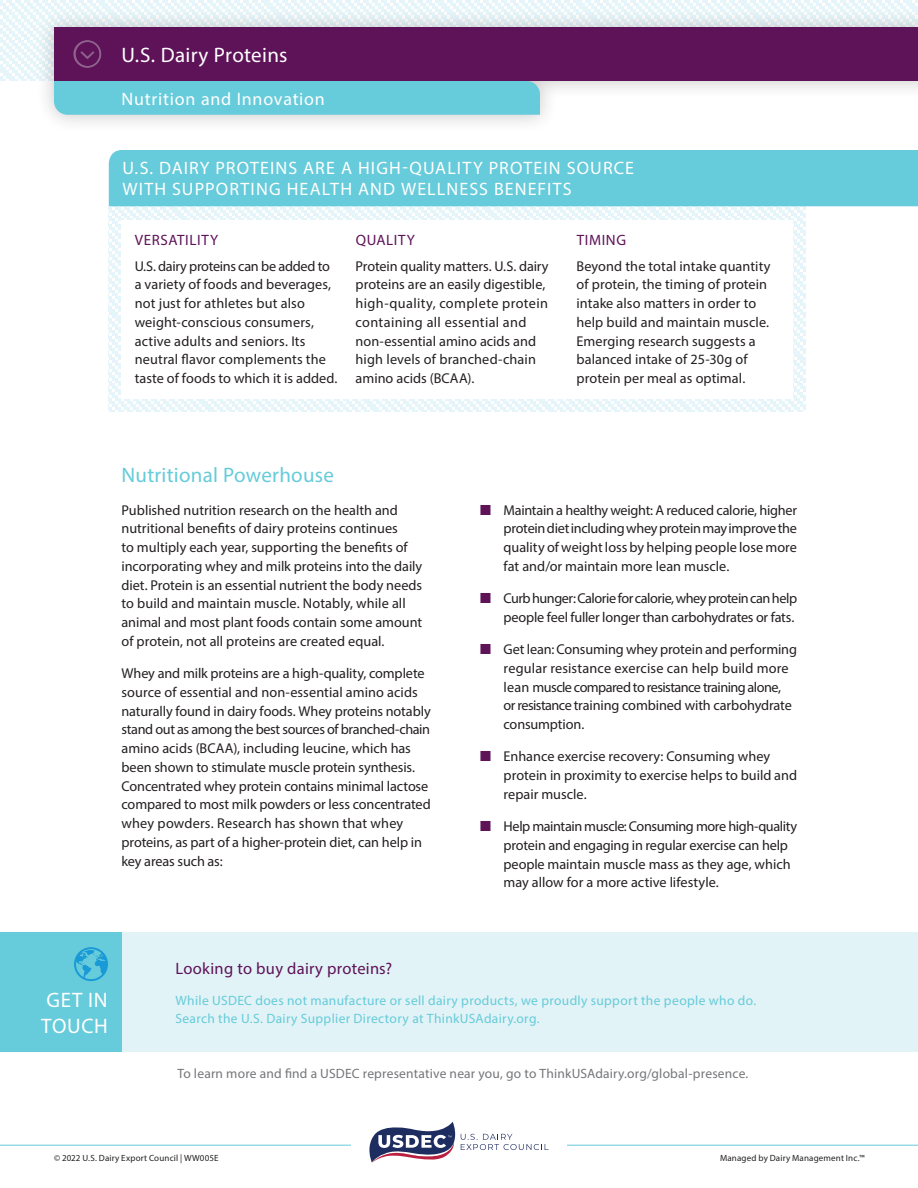
<style>
.page{position:relative;width:918px;height:1188px;background:#fff}
.page>*{position:absolute;margin:0;border:0;box-sizing:border-box;transform-origin:0 0}
.Body_Copy_Level_1_Subheading{font:21px "Myriad Pro";letter-spacing:.01em;color:#66cbda}
.Sheet_Title{font:21px "Myriad Pro";letter-spacing:.015em;color:#fff}
.Subtitle{font:21px/25.5px "Myriad Pro";letter-spacing:.03em;color:#fff}
.Subtitle-2{font:18px/21.6px "Myriad Pro";letter-spacing:.055em;color:#fff}
.Contact_Info_Body_Copy{font:16.5px "Myriad Pro";letter-spacing:.015em;color:#5e1258}
.Body_Copy_Level_2_Subheading{font:15px "Myriad Pro";letter-spacing:.04em;color:#5e1258}
.Body_Copy{font:14.25px/18.8px "Myriad Pro";color:#231f20}
.Body_Copy-2{font:14.25px/18.8px "Myriad Pro";letter-spacing:-.03em;color:#231f20;text-align:right}
.Contact_Info_Body_Copy-2{font:13.5px/18px "Myriad Pro";letter-spacing:.025em;color:#66cbda}
.Contact_Info_Body_Copy-3{font:13.5px "Myriad Pro";letter-spacing:.015em;color:#757679}
.t1{font:9px "Myriad Pro";letter-spacing:.015em;color:#231f20}
.s1{font-family:"Segoe UI";color:#5e1258}
</style>
<div class="page">
<div style="left:35px;top:8px;width:883px;height:125px;background:#231f20;opacity:.25"></div>
<div style="left:54px;top:81px;width:486px;height:34px;background:#66cbda"></div>
<div style="left:54px;top:27px;width:864px;height:54px;background:#5e1258"></div>
<div style="left:74px;top:40px;width:27px;height:27px;border:2px solid #8e628d;border-radius:50%"></div>
<hr style="left:0;top:1145px;width:351px;height:1px;background:#66cbda">
<hr style="left:567px;top:1145px;width:351px;height:1px;background:#66cbda">
<div style="left:73px;top:40px;width:28px;height:28px;border:2px solid #8e628d;border-radius:50%"></div>
<svg style="left:80px;top:51px;width:15px;height:8px"></svg>
<div style="left:109px;top:150px;width:809px;height:56px;background:#66cbda"></div>
<div style="left:0;top:932px;width:918px;height:120px;background:#e1f3f6"></div>
<div style="left:0;top:932px;width:122px;height:120px;background:#66cbda"></div>
<svg style="left:74px;top:947px;width:34px;height:34px"></svg>
<svg style="left:369px;top:1122px;width:180px;height:41px"></svg>
<p class="Sheet_Title" style="left:122px;top:42px;width:168px">U.S. Dairy Proteins</p>
<p class="Subtitle-2" style="left:122px;top:88px;width:205px">Nutrition and Innovation</p>
<p class="Subtitle-2" style="left:122px;top:157px;width:513px">U.S. DAIRY PROTEINS ARE A HIGH-QUALITY PROTEIN SOURCE<br>WITH SUPPORTING HEALTH AND WELLNESS BENEFITS</p>
<p class="Body_Copy_Level_2_Subheading" style="left:135px;top:231px;width:85px">VERSATILITY</p>
<p class="Body_Copy" style="left:135px;top:256px;width:204px">U.S. dairy proteins can be added to a variety of foods and beverages, not just for athletes but also weight-conscious consumers, active adults and seniors. Its neutral flavor complements the taste of foods to which it is added.</p>
<p class="Body_Copy_Level_2_Subheading" style="left:356px;top:231px;width:61px">QUALITY</p>
<p class="Body_Copy" style="left:356px;top:256px;width:194px">Protein quality matters. U.S. dairy proteins are an easily digestible, high-quality, complete protein containing all essential and non-essential amino acids and high levels of branched-chain amino acids (BCAA).</p>
<p class="Body_Copy_Level_2_Subheading" style="left:577px;top:231px;width:51px">TIMING</p>
<p class="Body_Copy" style="left:577px;top:256px;width:196px">Beyond the total intake quantity of protein, the timing of protein intake also matters in order to help build and maintain muscle.<br>Emerging research suggests a balanced intake of 25-30g of protein per meal as optimal.</p>
<p class="Body_Copy_Level_1_Subheading" style="left:122px;top:462px;width:214px">Nutritional Powerhouse</p>
<p class="Body_Copy" style="left:122px;top:500px;width:302px">Published nutrition research on the health and nutritional benefits of dairy proteins continues<br>to multiply each year, supporting the benefits of incorporating whey and milk proteins into the daily diet. Protein is an essential nutrient the body needs to build and maintain muscle. Notably, while all animal and most plant foods contain some amount of protein, not all proteins are created equal.</p>
<p class="Body_Copy" style="left:122px;top:664px;width:311px">Whey and milk proteins are a high-quality, complete source of essential and non-essential amino acids naturally found in dairy foods. Whey proteins notably stand out as among the best sources of branched-chain amino acids (BCAA), including leucine, which has been shown to stimulate muscle protein synthesis.<br>Concentrated whey protein contains minimal lactose compared to most milk powders or less concentrated whey powders. Research has shown that whey proteins, as part of a higher-protein diet, can help in key areas such as:</p>
<p class="Body_Copy" style="left:504px;top:500px;width:295px;text-align:justify;text-indent:-24px"><span class="s1">■</span> Maintain a healthy weight: A reduced calorie, higher protein diet including whey protein may improve the quality of weight loss by helping people lose more fat and/or maintain more lean muscle.</p>
<p class="Body_Copy-2" style="left:480px;top:589px;width:319px"><span class="s1">■</span> Curb hunger: Calorie for calorie, whey protein can help people feel fuller longer than carbohydrates or fats.</p>
<p class="Body_Copy" style="left:504px;top:640px;width:295px;text-indent:-24px"><span class="s1">■</span> Get lean: Consuming whey protein and performing regular resistance exercise can help build more lean muscle compared to resistance training alone,<br>or resistance training combined with carbohydrate consumption.</p>
<p class="Body_Copy" style="left:504px;top:747px;width:295px;text-indent:-24px"><span class="s1">■</span> Enhance exercise recovery: Consuming whey protein in proximity to exercise helps to build and repair muscle.</p>
<p class="Body_Copy" style="left:504px;top:817px;width:295px;text-indent:-24px"><span class="s1">■</span> Help maintain muscle: Consuming more high-quality protein and engaging in regular exercise can help people maintain muscle mass as they age, which may allow for a more active lifestyle.</p>
<p class="Subtitle" style="left:41px;top:987px;width:68px">GET IN<br>TOUCH</p>
<p class="Contact_Info_Body_Copy" style="left:176px;top:958px;width:218px">Looking to buy dairy proteins?</p>
<p class="Contact_Info_Body_Copy-2" style="left:176px;top:992px;width:582px">While USDEC does not manufacture or sell dairy products, we proudly support the people who do.<br>Search the U.S. Dairy Supplier Directory at ThinkUSAdairy.org.</p>
<p class="Contact_Info_Body_Copy-3" style="left:177px;top:1066px;width:573px">To learn more and find a USDEC representative near you, go to ThinkUSAdairy.org/global-presence.</p>
<p class="t1" style="left:54px;top:1153px;width:166px">© 2022 U.S. Dairy Export Council | WW005E</p>
<p class="t1" style="left:720px;top:1153px;width:146px">Managed by Dairy Management Inc.™</p>
</div>
